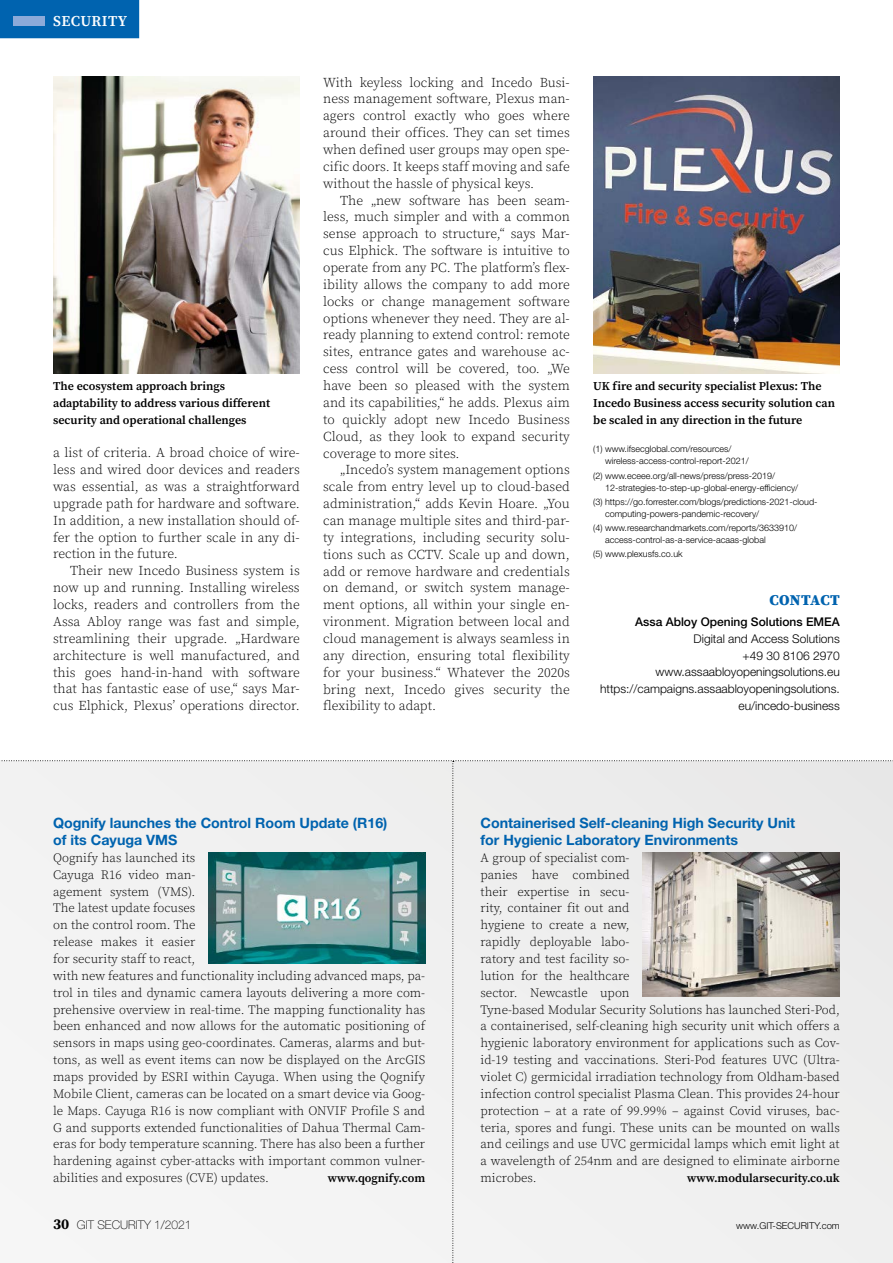
<style>
.page{position:relative;width:893px;height:1263px;background:#fff}
.page>*{position:absolute;margin:0;border:0;box-sizing:border-box;transform-origin:0 0}
.t1{font:600 15px "Source Serif Pro";letter-spacing:.025em;color:#fff}
.t2{font:900 15px "Source Serif Pro";letter-spacing:.015em;color:#0063af}
.t3{font:700 14.25px/16.8px "Helvetica Neue LT Std";color:#0063af}
.t4{font:300 13.5px/16.8px "Source Serif Pro";color:#000;text-align:justify}
.t5{font:300 12.75px/16.8px "Source Serif Pro";color:#000}
.t6{font:600 12px/16.8px "Source Serif Pro";color:#000}
.t7{font:300 12px/16.8px "Helvetica Neue LT Std";color:#000;text-align:right}
.t8{font:500 12px "Helvetica Neue LT Std";color:#000}
.t9{font:100 12px "Helvetica Neue LT Std";color:#000}
.t10{font:300 9.45px "Helvetica Neue LT Std";color:#000}
.t11{font:300 9px/12px "Helvetica Neue LT Std";color:#000}
.s1{font-family:"Source Serif Pro";font-weight:700;font-size:15px}
</style>
<div class="page">
<img style="left:53px;top:77px;width:247px;height:296px">
<img style="left:593px;top:77px;width:247px;height:296px">
<div style="left:0;top:0;width:139px;height:38px;background:#0063af"></div>
<div style="left:13px;top:16px;width:32px;height:10px;background:#8caad9"></div>
<svg style="left:0;top:760px;width:893px;height:503px"></svg>
<p class="t1" style="left:53px;top:12px;width:76px">Security</p>
<p class="t4" style="left:323px;top:74px;width:248px">With keyless locking and Incedo Busi&shy;ness management software, Plexus man&shy;agers control exactly who goes where around their offices. They can set times when defined user groups may open spe&shy;cific doors. It keeps staff moving and safe without the hassle of physical keys.</p>
<p class="t4" style="left:323px;top:192px;width:248px;text-indent:17px">The „new software has been seam&shy;less, much simpler and with a common sense approach to structure,“ says Mar&shy;cus Elphick. The software is intuitive to operate from any PC. The platform’s flex&shy;ibility allows the company to add more locks or change management software options whenever they need. They are al&shy;ready planning to extend control: remote sites, entrance gates and warehouse ac&shy;cess control will be covered, too. „We have been so pleased with the system and its capabilities,“ he adds. Plexus aim to quickly adopt new Incedo Business Cloud, as they look to expand security coverage to more sites.</p>
<p class="t4" style="left:323px;top:462px;width:248px;text-indent:17px">„Incedo’s system management options scale from entry level up to cloud-based administration,“ adds Kevin Hoare. „You can manage multiple sites and third-par&shy;ty integrations, including security solu&shy;tions such as CCTV. Scale up and down, add or remove hardware and credentials on demand, or switch system manage&shy;ment options, all within your single en&shy;vironment. Migration between local and cloud management is always seamless in any direction, ensuring total flexibility for your business.“ Whatever the 2020s bring next, Incedo gives security the flexibility to adapt.</p>
<p class="t6" style="left:53px;top:378px;width:218px">The ecosystem approach brings adaptability to address various different security and operational challenges</p>
<p class="t6" style="left:593px;top:378px;width:243px">UK fire and security specialist Plexus: The<br>Incedo Business access security solution can be scaled in any direction in the future</p>
<p class="t11" style="left:605px;top:443px;width:145px;text-indent:-12px">(1) www.ifsecglobal.com/resources/ wireless-access-control-report-2021/</p>
<p class="t11" style="left:605px;top:469px;width:195px;text-indent:-12px">(2) www.eceee.org/all-news/press/press-2019/<br>12-strategies-to-step-up-global-energy-efficiency/</p>
<p class="t11" style="left:605px;top:495px;width:214px;text-indent:-12px">(3) https://go.forrester.com/blogs/predictions-2021-cloud&shy;computing-powers-pandemic-recovery/</p>
<p class="t11" style="left:605px;top:521px;width:194px;text-indent:-12px">(4) www.researchandmarkets.com/reports/3633910/ access-control-as-a-service-acaas-global</p>
<p class="t11" style="left:593px;top:548px;width:91px">(5) www.plexusfs.co.uk</p>
<p class="t4" style="left:53px;top:445px;width:248px">a list of criteria. A broad choice of wire&shy;less and wired door devices and readers was essential, as was a straightforward upgrade path for hardware and software.<br>In addition, a new installation should of&shy;fer the option to further scale in any di&shy;rection in the future.</p>
<p class="t4" style="left:53px;top:563px;width:248px;text-indent:17px">Their new Incedo Business system is now up and running. Installing wireless locks, readers and controllers from the Assa Abloy range was fast and simple, streamlining their upgrade. „Hardware architecture is well manufactured, and this goes hand-in-hand with software that has fantastic ease of use,“ says Mar&shy;cus Elphick, Plexus’ operations director.</p>
<p class="t2" style="left:770px;top:591px;width:72px">CONTACT</p>
<p class="t8" style="left:635px;top:614px;width:206px">Assa Abloy Opening Solutions EMEA</p>
<p class="t7" style="left:600px;top:630px;width:241px">Digital and Access Solutions<br>+49 30 8106 2970 www.assaabloyopeningsolutions.eu https://campaigns.assaabloyopeningsolutions. eu/incedo-business</p>
<p class="t3" style="left:53px;top:814px;width:336px">Qognify launches the Control Room Update (R16) of its Cayuga VMS</p>
<p class="t5" style="left:53px;top:850px;width:374px">Qognify has launched its<br>Cayuga R16 video man-<br>agement system (VMS).<br>The latest update focuses<br>on the control room. The<br>release makes it easier<br>for security staff to react,<br>with new features and functionality including advanced maps, pa&shy;trol in tiles and dynamic camera layouts delivering a more com&shy;prehensive overview in real-time. The mapping functionality has been enhanced and now allows for the automatic positioning of sensors in maps using geo-coordinates. Cameras, alarms and but&shy;tons, as well as event items can now be displayed on the ArcGIS maps provided by ESRI within Cayuga. When using the Qognify Mobile Client, cameras can be located on a smart device via Goog&shy;le Maps. Cayuga R16 is now compliant with ONVIF Profile S and G and supports extended functionalities of Dahua Thermal Cam&shy;eras for body temperature scanning. There has also been a further hardening against cyber-attacks with important common vulner&shy;abilities and exposures (CVE) updates.</p>
<p class="t6" style="left:328px;top:1170px;width:99px">www.qognify.com</p>
<p class="t3" style="left:480px;top:814px;width:316px">Containerised Self-cleaning High Security Unit for Hygienic Laboratory Environments</p>
<p class="t5" style="left:480px;top:850px;width:361px">A group of specialist com-<br>panies have combined<br>their expertise in secu-<br>rity, container fit out and<br>hygiene to create a new,<br>rapidly deployable labo-<br>ratory and test facility so-<br>lution for the healthcare<br>sector. Newcastle upon<br>Tyne-based Modular Security Solutions has launched Steri-Pod, a containerised, self-cleaning high security unit which offers a hygienic laboratory environment for applications such as Cov&shy;id-19 testing and vaccinations. Steri-Pod features UVC (Ultra&shy;violet C) germicidal irradiation technology from Oldham-based infection control specialist Plasma Clean. This provides 24-hour protection – at a rate of 99.99% – against Covid viruses, bac&shy;teria, spores and fungi. These units can be mounted on walls and ceilings and use UVC germicidal lamps which emit light at a wavelength of 254nm and are designed to eliminate airborne microbes.</p>
<p class="t6" style="left:687px;top:1170px;width:154px">www.modularsecurity.co.uk</p>
<p class="t9" style="left:53px;top:1218px;width:140px"><span class="s1">30</span> GIT SECURITY 1/2021</p>
<p class="t10" style="left:736px;top:1220px;width:105px">www.GIT-SECURITY.com</p>
</div>
